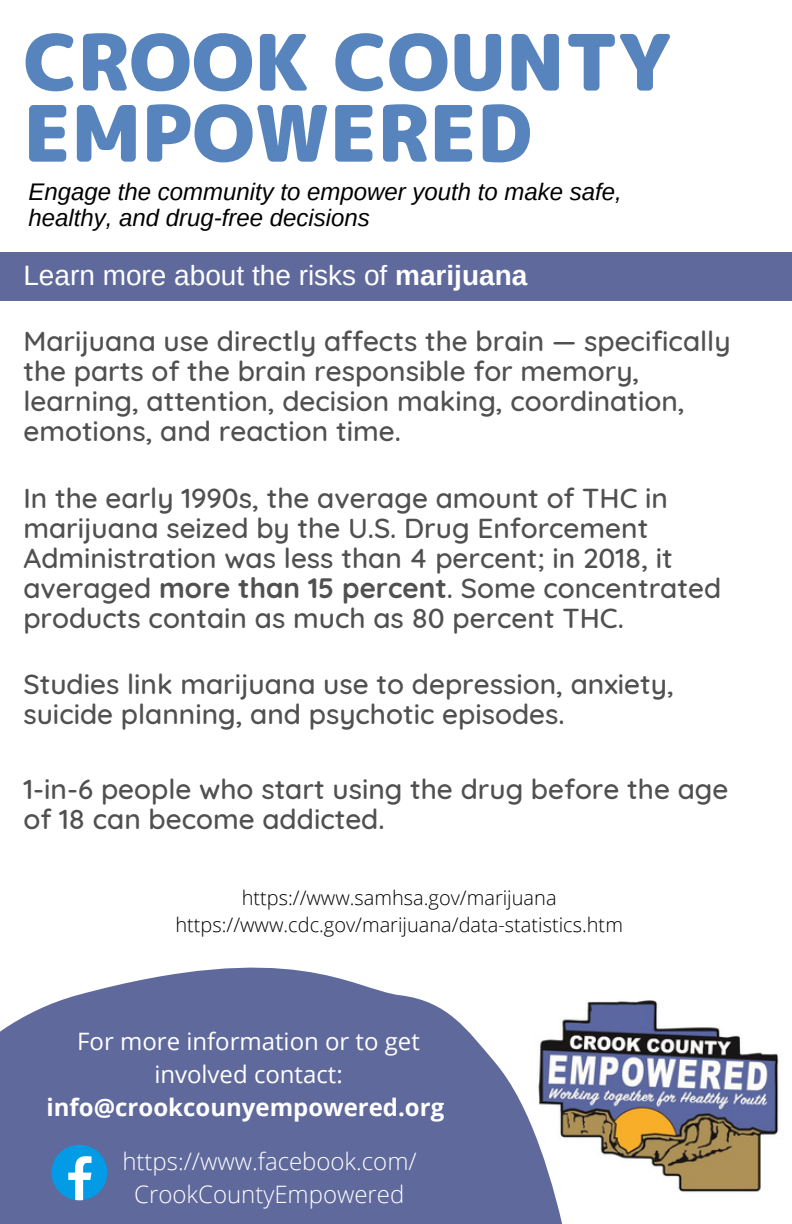
<style>
.page{position:relative;width:792px;height:1224px;background:#fff}
.page>*{position:absolute;margin:0;border:0;box-sizing:border-box;transform-origin:0 0}
.t1{font:77.6px/71px "rounded mplus 1 p black";color:#5784bd}
.t2{font:500 28px/30px "Quicksand";color:#505050}
.t3{font:28px "Arimo";color:#fff}
.t4{font:italic 24px/25.6px "Arimo";color:#000}
.t5{font:300 24px/33px "Open Sans";color:#fff;text-align:center}
.t6{font:24px/33px "Open Sans";color:#fff;text-align:center}
.t7{font:700 24px "Open Sans";color:#fff}
.t8{font:300 20px "Open Sans";color:#000}
.s1{font-weight:700}
</style>
<div class="page">
<img style="left:593px;top:1000px;width:186px;height:192px">
<svg style="left:0;top:967px;width:593px;height:257px;fill:#5f699c"></svg>
<svg style="left:52px;top:1145px;width:55px;height:55px;background:#3ea1da"></svg>
<div style="left:0;top:252px;width:792px;height:48px;background:#5f699c"></div>
<p class="t1" style="left:23px;top:26px;width:649px">CROOK COUNTY<br>EMPOWERED</p>
<p class="t4" style="left:28px;top:179px;width:595px">Engage the community to empower youth to make safe, healthy, and drug-free decisions</p>
<p class="t3" style="left:23px;top:260px;width:505px">Learn more about the risks of <span class="s1">marijuana</span></p>
<p class="t2" style="left:23px;top:326px;width:709px">Marijuana use directly affects the brain — specifically the parts of the brain responsible for memory, learning, attention, decision making, coordination, emotions, and reaction time.</p>
<p class="t2" style="left:23px;top:483px;width:699px">In the early 1990s, the average amount of THC in marijuana seized by the U.S. Drug Enforcement Administration was less than 4 percent; in 2018, it averaged <span class="s1">more than 15 percent</span>. Some concentrated products contain as much as 80 percent THC.</p>
<p class="t2" style="left:23px;top:668px;width:652px">Studies link marijuana use to depression, anxiety, suicide planning, and psychotic episodes.</p>
<p class="t2" style="left:23px;top:773px;width:707px">1-in-6 people who start using the drug before the age of 18 can become addicted.</p>
<p class="t8" style="left:242px;top:884px;width:316px">https://www.samhsa.gov/marijuana</p>
<p class="t8" style="left:175px;top:911px;width:449px">https://www.cdc.gov/marijuana/data-statistics.htm</p>
<p class="t6" style="left:77px;top:1024px;width:344px">For more information or to get involved contact:</p>
<p class="t7" style="left:47px;top:1090px;width:399px">info@crookcounyempowered.org</p>
<p class="t5" style="left:122px;top:1144px;width:296px">https://www.facebook.com/<br>CrookCountyEmpowered</p>
</div>
